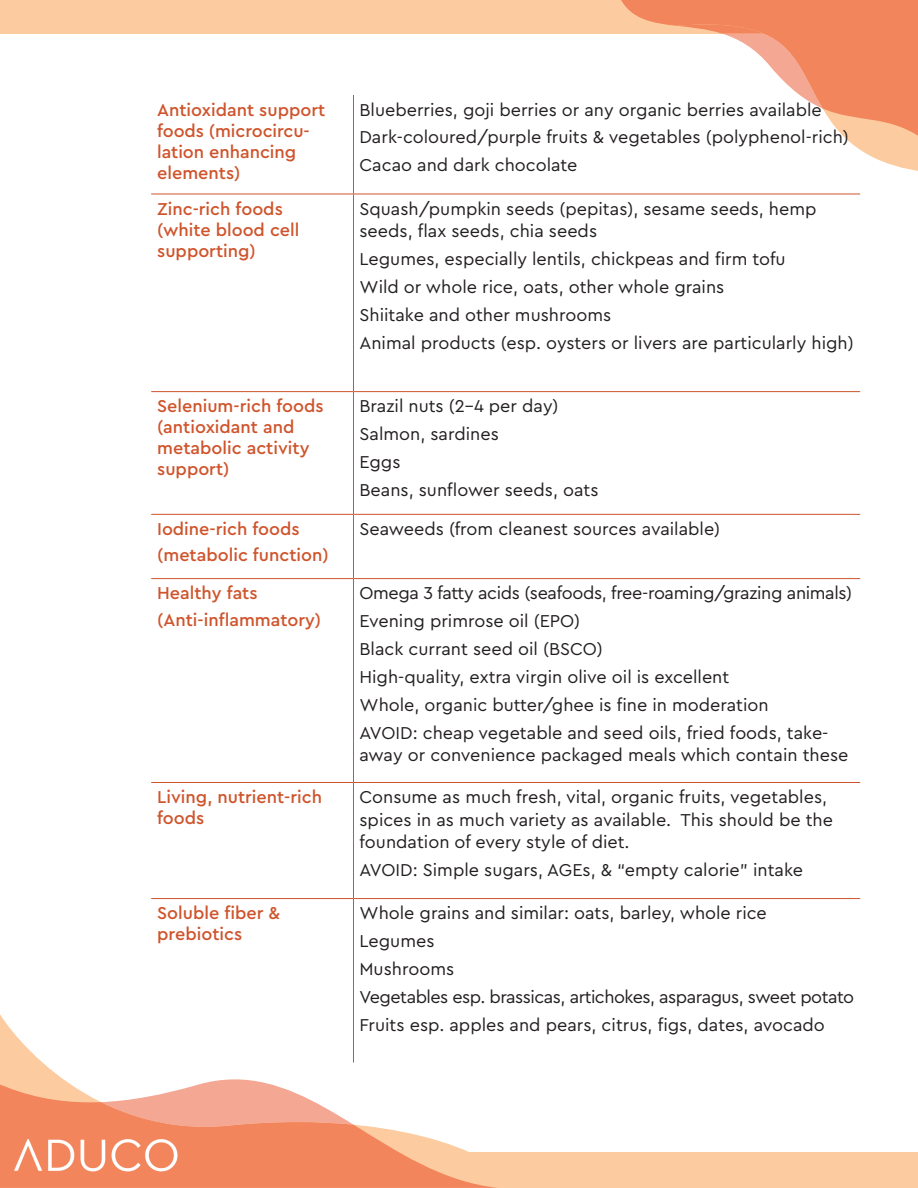
<style>
.page{position:relative;width:918px;height:1188px;background:#fff}
.page>*{position:absolute;margin:0;border:0;box-sizing:border-box;transform-origin:0 0}
.Body_Style_1{font:18px/22.5px "Cera Pro";color:#231f20}
.Body_Style_1-2{font:500 18px/21px "Cera Pro";color:#cf542c}
.Body_Style_1-3{font:18px "Cera Pro";letter-spacing:-.03em;color:#231f20}
.Body_Style_1-4{font:18px "Cera Pro";letter-spacing:-.02em;color:#231f20}
</style>
<div class="page">
<div style="left:0;top:0;width:918px;height:34px;background:#fccca0"></div>
<div style="left:0;top:1153px;width:918px;height:35px;background:#fccca0"></div>
<svg style="left:0;top:1014px;width:518px;height:139px"></svg>
<svg style="left:101px;top:1079px;width:253px;height:4px"></svg>
<svg style="left:0;top:1083px;width:498px;height:105px"></svg>
<svg style="left:846px;top:139px;width:72px;height:32px;fill:#fccca0"></svg>
<svg style="left:621px;top:0;width:297px;height:139px"></svg>
<img style="left:7px;top:1131px;width:179px;height:47px">
<hr style="left:353px;top:95px;width:1px;height:99px;background:#cf542c">
<hr style="left:353px;top:194px;width:1px;height:197px;background:#cf542c">
<hr style="left:151px;top:391px;width:202px;height:1px;background:#cf542c">
<hr style="left:353px;top:391px;width:507px;height:1px;background:#cf542c">
<hr style="left:151px;top:194px;width:202px;height:1px;background:#cf542c">
<hr style="left:353px;top:194px;width:507px;height:1px;background:#cf542c">
<hr style="left:353px;top:392px;width:1px;height:122px;background:#cf542c">
<hr style="left:353px;top:579px;width:1px;height:203px;background:#cf542c">
<hr style="left:151px;top:782px;width:202px;height:1px;background:#cf542c">
<hr style="left:353px;top:782px;width:507px;height:1px;background:#cf542c">
<hr style="left:353px;top:899px;width:1px;height:164px;background:#cf542c">
<hr style="left:353px;top:783px;width:1px;height:115px;background:#cf542c">
<hr style="left:151px;top:514px;width:202px;height:1px;background:#cf542c">
<hr style="left:353px;top:514px;width:507px;height:1px;background:#cf542c">
<hr style="left:353px;top:515px;width:1px;height:63px;background:#cf542c">
<hr style="left:151px;top:578px;width:202px;height:1px;background:#cf542c">
<hr style="left:353px;top:578px;width:507px;height:1px;background:#cf542c">
<hr style="left:151px;top:898px;width:202px;height:1px;background:#cf542c">
<hr style="left:353px;top:898px;width:507px;height:1px;background:#cf542c">
<p class="Body_Style_1-2" style="left:157px;top:98px;width:170px">Antioxidant support foods (microcircu&shy;lation enhancing elements)</p>
<p class="Body_Style_1" style="left:359px;top:97px;width:464px">Blueberries, goji berries or any organic berries available</p>
<p class="Body_Style_1" style="left:359px;top:125px;width:491px">Dark-coloured/purple fruits &amp; vegetables (polyphenol-rich)</p>
<p class="Body_Style_1" style="left:359px;top:153px;width:220px">Cacao and dark chocolate</p>
<p class="Body_Style_1-2" style="left:157px;top:197px;width:144px">Zinc-rich foods (white blood cell supporting)</p>
<p class="Body_Style_1" style="left:359px;top:196px;width:459px">Squash/pumpkin seeds (pepitas), sesame seeds, hemp seeds, flax seeds, chia seeds</p>
<p class="Body_Style_1" style="left:359px;top:247px;width:428px">Legumes, especially lentils, chickpeas and firm tofu</p>
<p class="Body_Style_1" style="left:359px;top:275px;width:366px">Wild or whole rice, oats, other whole grains</p>
<p class="Body_Style_1" style="left:359px;top:303px;width:253px">Shiitake and other mushrooms</p>
<p class="Body_Style_1" style="left:359px;top:331px;width:496px">Animal products (esp. oysters or livers are particularly high)</p>
<p class="Body_Style_1-2" style="left:157px;top:395px;width:168px">Selenium-rich foods (antioxidant and metabolic activity support)</p>
<p class="Body_Style_1" style="left:359px;top:394px;width:201px">Brazil nuts (2-4 per day)</p>
<p class="Body_Style_1" style="left:359px;top:422px;width:141px">Salmon, sardines</p>
<p class="Body_Style_1" style="left:359px;top:450px;width:43px">Eggs</p>
<p class="Body_Style_1" style="left:359px;top:478px;width:241px">Beans, sunflower seeds, oats</p>
<p class="Body_Style_1-2" style="left:157px;top:518px;width:144px">Iodine-rich foods</p>
<p class="Body_Style_1-2" style="left:157px;top:544px;width:173px">(metabolic function)</p>
<p class="Body_Style_1-2" style="left:157px;top:582px;width:102px">Healthy fats</p>
<p class="Body_Style_1-2" style="left:157px;top:608px;width:165px">(Anti-inflammatory)</p>
<p class="Body_Style_1" style="left:359px;top:517px;width:362px">Seaweeds (from cleanest sources available)</p>
<p class="Body_Style_1-4" style="left:359px;top:581px;width:494px">Omega 3 fatty acids (seafoods, free-roaming/grazing animals)</p>
<p class="Body_Style_1" style="left:359px;top:609px;width:222px">Evening primrose oil (EPO)</p>
<p class="Body_Style_1" style="left:359px;top:637px;width:245px">Black currant seed oil (BSCO)</p>
<p class="Body_Style_1" style="left:359px;top:665px;width:371px">High-quality, extra virgin olive oil is excellent</p>
<p class="Body_Style_1" style="left:359px;top:693px;width:411px">Whole, organic butter/ghee is fine in moderation</p>
<p class="Body_Style_1" style="left:359px;top:721px;width:490px">AVOID: cheap vegetable and seed oils, fried foods, take&shy;away or convenience packaged meals which contain these</p>
<p class="Body_Style_1-2" style="left:157px;top:786px;width:166px">Living, nutrient-rich foods</p>
<p class="Body_Style_1" style="left:359px;top:785px;width:475px">Consume as much fresh, vital, organic fruits, vegetables, spices in as much variety as available. This should be the foundation of every style of diet.</p>
<p class="Body_Style_1" style="left:359px;top:858px;width:445px">AVOID: Simple sugars, AGEs, &amp; “empty calorie” intake</p>
<p class="Body_Style_1-2" style="left:157px;top:902px;width:124px">Soluble fiber &amp; prebiotics</p>
<p class="Body_Style_1" style="left:359px;top:901px;width:409px">Whole grains and similar: oats, barley, whole rice</p>
<p class="Body_Style_1" style="left:359px;top:929px;width:77px">Legumes</p>
<p class="Body_Style_1" style="left:359px;top:957px;width:96px">Mushrooms</p>
<p class="Body_Style_1-3" style="left:359px;top:985px;width:496px">Vegetables esp. brassicas, artichokes, asparagus, sweet potato</p>
<p class="Body_Style_1" style="left:359px;top:1013px;width:467px">Fruits esp. apples and pears, citrus, figs, dates, avocado</p>
</div>
